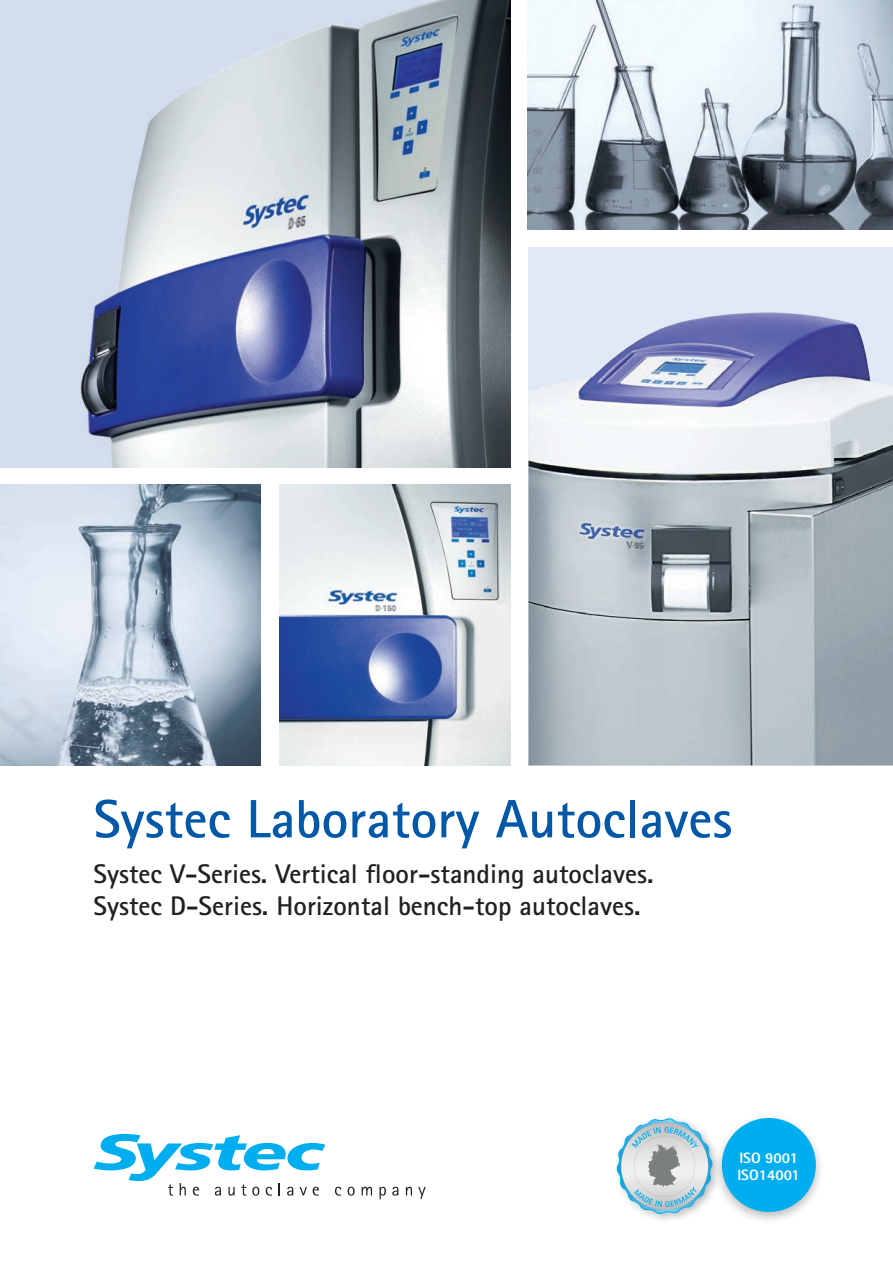
<style>
.page{position:relative;width:893px;height:1263px;background:#fff}
.page>*{position:absolute;margin:0;border:0;box-sizing:border-box;transform-origin:0 0}
.HL_RotisSansSerif_24{font:700 54px "Rotis Sans Serif Std";color:#0157a8}
.FL_RotisSansSerif_9p{font:700 27px "Rotis Sans Serif Std";color:#231f20}
.t1{font:800 15px "Rotis Sans Serif Std";color:#fff}
</style>
<div class="page">
<img style="left:280px;top:485px;width:230px;height:280px">
<div style="left:528px;top:247px;width:365px;height:518px;background:#dfeaf6"></div>
<img style="left:528px;top:312px;width:365px;height:453px">
<img style="left:0;top:0;width:510px;height:468px">
<img style="left:527px;top:0;width:366px;height:230px">
<img style="left:0;top:485px;width:261px;height:280px">
<svg style="left:94px;top:1134px;width:231px;height:62px"></svg>
<svg style="left:335px;top:1187px;width:6px;height:9px"></svg>
<svg style="left:348px;top:1187px;width:7px;height:9px"></svg>
<svg style="left:362px;top:1187px;width:10px;height:8px"></svg>
<svg style="left:379px;top:1187px;width:7px;height:12px"></svg>
<svg style="left:392px;top:1187px;width:6px;height:9px"></svg>
<svg style="left:406px;top:1187px;width:6px;height:8px"></svg>
<svg style="left:418px;top:1187px;width:8px;height:12px"></svg>
<div style="left:713px;top:1113px;width:112px;height:112px;background:#231f20;opacity:.3"></div>
<div style="left:722px;top:1118px;width:94px;height:94px;background:#00aeef;border-radius:50%"></div>
<div style="left:612px;top:1114px;width:111px;height:110px;background:#231f20;opacity:.31"></div>
<svg style="left:616px;top:1118px;width:97px;height:96px"></svg>
<p class="HL_RotisSansSerif_24" style="left:94px;top:785px;width:640px">Systec Laboratory Autoclaves</p>
<p class="FL_RotisSansSerif_9p" style="left:94px;top:856px;width:561px">Systec V-Series. Vertical floor-standing autoclaves.</p>
<p class="FL_RotisSansSerif_9p" style="left:94px;top:889px;width:548px">Systec D-Series. Horizontal bench-top autoclaves.</p>
<p class="t1" style="left:739px;top:1148px;width:60px">ISO 9001</p>
<p class="t1" style="left:737px;top:1165px;width:64px">ISO14001</p>
</div>
